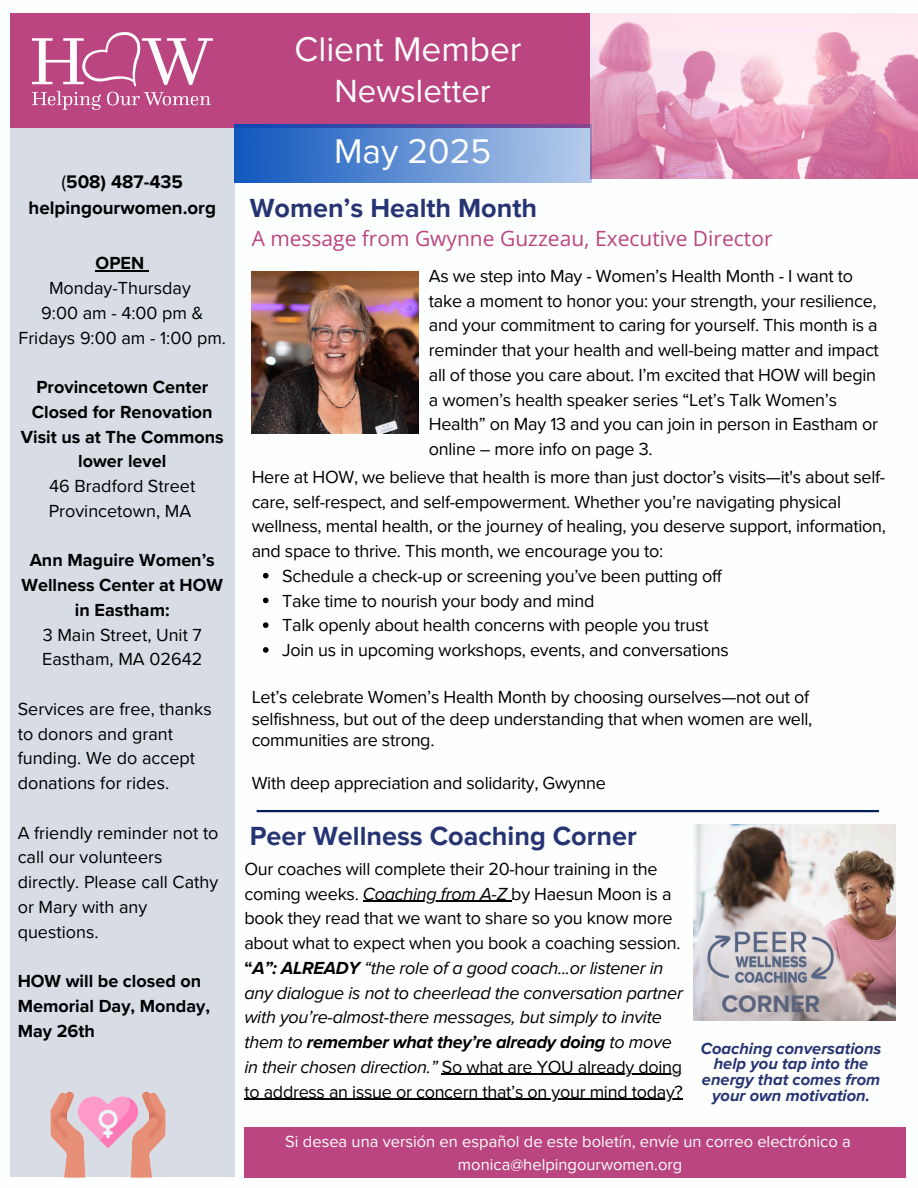
<style>
.page{position:relative;width:918px;height:1188px;background:#fff}
.page>*{position:absolute;margin:0;border:0;box-sizing:border-box;transform-origin:0 0}
.t1{font:35.25px "Proxima Nova";color:#fdfefe}
.t2{font:33px "Proxima Nova";color:#fdfefe}
.t3{font:700 27px "Proxima Nova";color:#273473}
.t4{font:700 24.45px "Proxima Nova";color:#5a637e}
.t5{font:21px "Open Sans";color:#bb4580}
.t6{font:700 18.75px/25.8px "Proxima Nova";color:#000;text-align:center}
.t7{font:18px/24.8px "Proxima Nova";letter-spacing:-.015em;color:#000}
.t8{font:italic 18px/24.8px "Proxima Nova";letter-spacing:-.015em;color:#000}
.t9{font:700 18px/24.8px "Proxima Nova";color:#000;text-align:center}
.t10{font:16.5px "Proxima Nova";color:#fdfefe}
.t11{font:italic 700 16.5px/15.8px "Proxima Nova";color:#273473;text-align:center}
.s1{font-weight:400}
.s2{font-weight:700}
.s3{font-style:italic}
.s4{font-style:normal}
.s5{font-weight:700;font-style:normal}
</style>
<div class="page">
<div style="left:10px;top:110px;width:224px;height:1067px;background:#d8dde5"></div>
<div style="left:10px;top:14px;width:896px;height:114px;background:#bb4580"></div>
<hr style="left:257px;top:810px;width:622px;height:2px;background:#061f5a">
<img style="left:591px;top:14px;width:327px;height:165px">
<img style="left:32px;top:32px;width:180px;height:78px">
<img style="left:234px;top:125px;width:357px;height:57px">
<img style="left:693px;top:825px;width:203px;height:195px">
<img style="left:693px;top:912px;width:159px;height:85px">
<svg style="left:51px;top:1091px;width:114px;height:87px"></svg>
<div style="left:244px;top:1127px;width:662px;height:50px;background:#bb4580"></div>
<img style="left:252px;top:272px;width:166px;height:162px">
<hr style="left:96px;top:270px;width:48px;height:2px;background:#000">
<hr style="left:363px;top:901px;width:148px;height:1px;background:#000">
<hr style="left:442px;top:1074px;width:240px;height:1px;background:#000">
<hr style="left:244px;top:1099px;width:439px;height:1px;background:#000">
<svg style="left:263px;top:573px;width:6px;height:5px"></svg>
<svg style="left:263px;top:598px;width:6px;height:5px"></svg>
<svg style="left:263px;top:622px;width:6px;height:6px"></svg>
<svg style="left:263px;top:647px;width:6px;height:6px"></svg>
<h1 class="t6" style="left:29px;top:170px;width:189px"><span class="s1">(</span>508) 487-435 helpingourwomen.org</h1>
<h3 class="t7" style="left:18px;top:251px;width:209px;text-align:center"><span class="s2">OPEN<br></span>Monday-Thursday<br>9:00 am - 4:00 pm &amp;<br>Fridays 9:00 am - 1:00 pm.</h3>
<h6 class="t9" style="left:21px;top:375px;width:204px">Provincetown Center<br>Closed for Renovation<br>Visit us at The Commons lower level<br><span class="s1">46 Bradford Street<br>Provincetown, MA</span></h6>
<h4 class="t9" style="left:22px;top:548px;width:203px">Ann Maguire Women’s<br>Wellness Center at HOW in Eastham:<br><span class="s1">3 Main Street, Unit 7<br>Eastham, MA 02642</span></h4>
<p class="t7" style="left:18px;top:697px;width:196px">Services are free, thanks to donors and grant funding. We do accept donations for rides.</p>
<h6 class="t7" style="left:18px;top:821px;width:202px">A friendly reminder not to call our volunteers directly. Please call Cathy or Mary with any questions.</h6>
<p class="t9" style="left:18px;top:969px;width:194px;text-align:left">HOW will be closed on<br>Memorial Day, Monday,<br>May 26th</p>
<h6 class="t1" style="left:295px;top:29px;width:228px">Client Member</h6>
<h6 class="t2" style="left:334px;top:71px;width:158px">Newsletter</h6>
<p class="t1" style="left:334px;top:131px;width:159px">May 2025</p>
<h6 class="t3" style="left:250px;top:192px;width:289px">Women’s Health Month</h6>
<h5 class="t5" style="left:252px;top:223px;width:522px">A message from Gwynne Guzzeau, Executive Director</h5>
<h6 class="t7" style="left:429px;top:264px;width:452px">As we step into May - Women’s Health Month - I want to take a moment to honor you: your strength, your resilience, and your commitment to caring for yourself. This month is a reminder that your health and well-being matter and impact all of those you care about. I’m excited that HOW will begin a women’s health speaker series “Let’s Talk Women’s Health” on May 13 and you can join in person in Eastham or online – more info on page 3.</h6>
<p class="t7" style="left:252px;top:465px;width:636px">Here at HOW, we believe that health is more than just doctor’s visits—it's about self&shy;care, self-respect, and self-empowerment. Whether you’re navigating physical wellness, mental health, or the journey of healing, you deserve support, information, and space to thrive. This month, we encourage you to:</p>
<h6 class="t7" style="left:282px;top:564px;width:441px">Schedule a check-up or screening you’ve been putting off</h6>
<p class="t7" style="left:282px;top:589px;width:314px">Take time to nourish your body and mind</p>
<h2 class="t7" style="left:282px;top:613px;width:428px">Talk openly about health concerns with people you trust</h2>
<p class="t7" style="left:282px;top:638px;width:448px">Join us in upcoming workshops, events, and conversations</p>
<p class="t7" style="left:252px;top:687px;width:562px;line-height:21.3px">Let’s celebrate Women’s Health Month by choosing ourselves—not out of selfishness, but out of the deep understanding that when women are well, communities are strong.</p>
<p class="t7" style="left:252px;top:771px;width:356px">With deep appreciation and solidarity, Gwynne</p>
<h6 class="t3" style="left:250px;top:820px;width:389px">Peer Wellness Coaching Corner</h6>
<p class="t7" style="left:244px;top:857px;width:429px">Our coaches will complete their 20-hour training in the coming weeks. <span class="s3">Coaching from A-Z</span> by Haesun Moon is a</p>
<p class="t8" style="left:244px;top:906px;width:440px"><span class="s4">book they read that we want to share so you know more about what to expect when you book a coaching session. </span><span class="s5">“</span><span class="s2">A”: ALREADY</span> “the role of a good coach...or listener in any dialogue is not to cheerlead the conversation partner with you’re-almost-there messages, but simply to invite them to <span class="s2">remember what they’re already doing</span> to move in their chosen direction.” <span class="s4">So what are YOU already doing</span></p>
<h6 class="t7" style="left:244px;top:1080px;width:440px">to address an issue or concern that’s on your mind today?</h6>
<p class="t4" style="left:721px;top:990px;width:100px">CORNER</p>
<p class="t11" style="left:701px;top:1041px;width:182px">Coaching conversations help you tap into the energy that comes from your own motivation.</p>
<p class="t10" style="left:285px;top:1132px;width:567px">Si desea una versión en español de este boletín, envíe un correo electrónico a</p>
<h3 class="t10" style="left:458px;top:1154px;width:226px">monica@helpingourwomen.org</h3>
</div>
